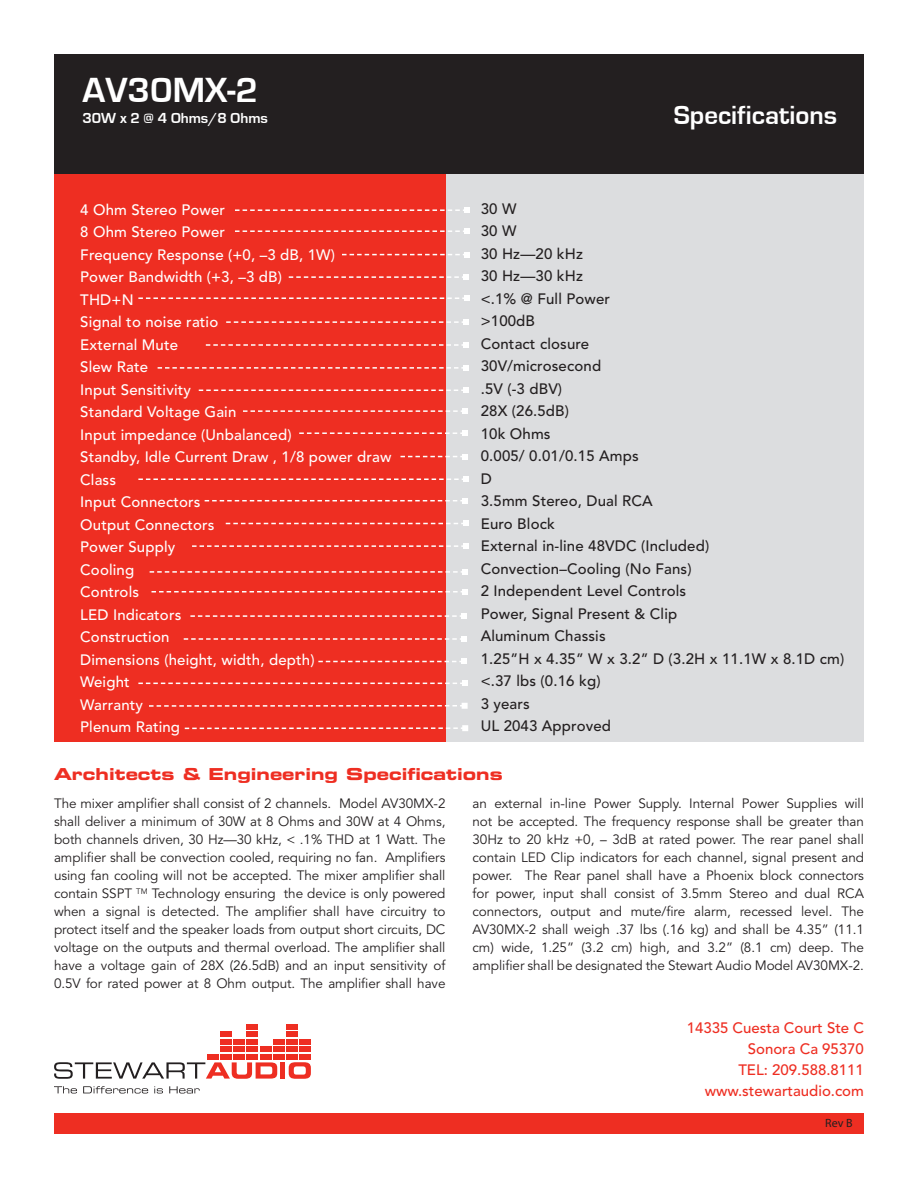
<style>
.page{position:relative;width:918px;height:1188px;background:#fff}
.page>*{position:absolute;margin:0;border:0;box-sizing:border-box;transform-origin:0 0}
.t1{font:700 36px "Eurostile";color:#fff}
.t2{font:700 27px "Eurostile";color:#fff}
.t3{font:16.5px "Eurostile LT Std Bold Ex 2";color:#ee2e22}
.t4{font:500 15px "Avenir LT Std";letter-spacing:.01em;color:#fff}
.t5{font:500 15px "Avenir LT Std";letter-spacing:.01em;color:#231f20}
.t6{font:500 15px "Avenir LT Std";color:#ee2e22}
.t7{font:700 15px "Eurostile";color:#fff}
.t8{font:13.5px/18px "Avenir LT Std";letter-spacing:-.005em;color:#231f20;text-align:justify}
.t9{font:12px "Myriad Pro";color:#231f20}
</style>
<div class="page">
<div style="left:438px;top:170px;width:426px;height:572px;background:#dcdddf"></div>
<div style="left:54px;top:170px;width:392px;height:572px;background:#ee2e22"></div>
<div style="left:54px;top:54px;width:810px;height:120px;background:#231f20"></div>
<svg style="left:54px;top:1062px;width:223px;height:17px"></svg>
<div style="left:280px;top:1062px;width:5px;height:17px;background:#ee2e22"></div>
<svg style="left:289px;top:1062px;width:22px;height:17px"></svg>
<svg style="left:54px;top:1086px;width:23px;height:7px"></svg>
<svg style="left:83px;top:1086px;width:65px;height:7px"></svg>
<svg style="left:154px;top:1086px;width:9px;height:7px"></svg>
<svg style="left:169px;top:1086px;width:31px;height:7px"></svg>
<div style="left:207px;top:1054px;width:11px;height:6px;background:#ee2e22"></div>
<div style="left:220px;top:1054px;width:12px;height:6px;background:#ee2e22"></div>
<div style="left:233px;top:1054px;width:12px;height:6px;background:#ee2e22"></div>
<div style="left:246px;top:1054px;width:12px;height:6px;background:#ee2e22"></div>
<div style="left:260px;top:1054px;width:11px;height:6px;background:#ee2e22"></div>
<div style="left:273px;top:1054px;width:12px;height:6px;background:#ee2e22"></div>
<div style="left:286px;top:1054px;width:12px;height:6px;background:#ee2e22"></div>
<div style="left:299px;top:1054px;width:12px;height:6px;background:#ee2e22"></div>
<div style="left:220px;top:1046px;width:12px;height:6px;background:#ee2e22"></div>
<div style="left:233px;top:1046px;width:12px;height:6px;background:#ee2e22"></div>
<div style="left:246px;top:1046px;width:12px;height:6px;background:#ee2e22"></div>
<div style="left:260px;top:1046px;width:11px;height:6px;background:#ee2e22"></div>
<div style="left:273px;top:1046px;width:12px;height:6px;background:#ee2e22"></div>
<div style="left:286px;top:1046px;width:12px;height:6px;background:#ee2e22"></div>
<div style="left:299px;top:1046px;width:12px;height:6px;background:#ee2e22"></div>
<div style="left:220px;top:1039px;width:12px;height:6px;background:#ee2e22"></div>
<div style="left:233px;top:1039px;width:12px;height:6px;background:#ee2e22"></div>
<div style="left:246px;top:1039px;width:12px;height:6px;background:#ee2e22"></div>
<div style="left:273px;top:1039px;width:12px;height:6px;background:#ee2e22"></div>
<div style="left:286px;top:1039px;width:12px;height:6px;background:#ee2e22"></div>
<div style="left:299px;top:1039px;width:12px;height:6px;background:#ee2e22"></div>
<div style="left:220px;top:1031px;width:12px;height:6px;background:#ee2e22"></div>
<div style="left:246px;top:1031px;width:12px;height:6px;background:#ee2e22"></div>
<div style="left:286px;top:1031px;width:12px;height:6px;background:#ee2e22"></div>
<div style="left:246px;top:1024px;width:12px;height:6px;background:#ee2e22"></div>
<div style="left:286px;top:1024px;width:12px;height:6px;background:#ee2e22"></div>
<div style="left:54px;top:1113px;width:810px;height:21px;background:#ee2e22"></div>
<svg style="left:235px;top:207px;width:235px;height:6px"></svg>
<svg style="left:235px;top:228px;width:235px;height:6px"></svg>
<svg style="left:342px;top:252px;width:128px;height:6px"></svg>
<svg style="left:289px;top:274px;width:180px;height:6px"></svg>
<svg style="left:138px;top:295px;width:332px;height:6px"></svg>
<svg style="left:226px;top:319px;width:243px;height:6px"></svg>
<svg style="left:206px;top:342px;width:263px;height:6px"></svg>
<svg style="left:158px;top:365px;width:311px;height:6px"></svg>
<svg style="left:199px;top:387px;width:270px;height:6px"></svg>
<svg style="left:243px;top:408px;width:225px;height:6px"></svg>
<svg style="left:299px;top:430px;width:169px;height:6px"></svg>
<svg style="left:400px;top:454px;width:68px;height:6px"></svg>
<svg style="left:138px;top:476px;width:331px;height:6px"></svg>
<svg style="left:205px;top:498px;width:263px;height:6px"></svg>
<svg style="left:226px;top:520px;width:243px;height:6px"></svg>
<svg style="left:192px;top:543px;width:277px;height:6px"></svg>
<svg style="left:150px;top:569px;width:318px;height:6px"></svg>
<svg style="left:152px;top:589px;width:316px;height:6px"></svg>
<svg style="left:190px;top:613px;width:277px;height:6px"></svg>
<svg style="left:184px;top:636px;width:283px;height:6px"></svg>
<svg style="left:318px;top:658px;width:149px;height:6px"></svg>
<svg style="left:138px;top:680px;width:330px;height:6px"></svg>
<svg style="left:149px;top:703px;width:319px;height:6px"></svg>
<svg style="left:185px;top:725px;width:283px;height:6px"></svg>
<p class="t1" style="left:82px;top:71px;width:177px">AV30MX-2</p>
<p class="t7" style="left:82px;top:110px;width:187px">30W x 2 @ 4 Ohms/8 Ohms</p>
<p class="t4" style="left:80px;top:201px;width:146px">4 Ohm Stereo Power</p>
<p class="t4" style="left:80px;top:223px;width:146px">8 Ohm Stereo Power</p>
<p class="t4" style="left:80px;top:246px;width:256px">Frequency Response (+0, –3 dB, 1W)</p>
<p class="t4" style="left:80px;top:268px;width:203px">Power Bandwidth (+3, –3 dB)</p>
<p class="t4" style="left:80px;top:291px;width:55px">THD+N</p>
<p class="t4" style="left:80px;top:313px;width:140px">Signal to noise ratio</p>
<p class="t4" style="left:80px;top:336px;width:99px">External Mute</p>
<p class="t4" style="left:80px;top:358px;width:69px">Slew Rate</p>
<p class="t4" style="left:80px;top:381px;width:112px">Input Sensitivity</p>
<p class="t4" style="left:80px;top:403px;width:158px">Standard Voltage Gain</p>
<p class="t4" style="left:80px;top:426px;width:213px">Input impedance (Unbalanced)</p>
<p class="t4" style="left:80px;top:448px;width:313px">Standby, Idle Current Draw , 1/8 power draw</p>
<p class="t4" style="left:80px;top:471px;width:37px">Class</p>
<p class="t4" style="left:80px;top:493px;width:122px">Input Connectors</p>
<p class="t4" style="left:80px;top:516px;width:136px">Output Connectors</p>
<p class="t4" style="left:80px;top:538px;width:97px">Power Supply</p>
<p class="t4" style="left:80px;top:561px;width:55px">Cooling</p>
<p class="t4" style="left:80px;top:583px;width:60px">Controls</p>
<p class="t4" style="left:80px;top:606px;width:103px">LED Indicators</p>
<p class="t4" style="left:80px;top:628px;width:91px">Construction</p>
<p class="t4" style="left:80px;top:651px;width:236px">Dimensions (height, width, depth)</p>
<p class="t4" style="left:80px;top:673px;width:51px">Weight</p>
<p class="t4" style="left:80px;top:696px;width:64px">Warranty</p>
<p class="t4" style="left:80px;top:718px;width:101px">Plenum Rating</p>
<p class="t2" style="left:674px;top:101px;width:165px">Specifications</p>
<p class="t5" style="left:481px;top:200px;width:37px">30 W</p>
<p class="t5" style="left:481px;top:222px;width:37px">30 W</p>
<p class="t5" style="left:481px;top:245px;width:104px">30 Hz—20 kHz</p>
<p class="t5" style="left:481px;top:267px;width:104px">30 Hz—30 kHz</p>
<p class="t5" style="left:481px;top:290px;width:131px">&lt;.1% @ Full Power</p>
<p class="t5" style="left:481px;top:312px;width:56px">&gt;100dB</p>
<p class="t5" style="left:481px;top:335px;width:110px">Contact closure</p>
<p class="t5" style="left:481px;top:357px;width:122px">30V/microsecond</p>
<p class="t5" style="left:481px;top:380px;width:83px">.5V (-3 dBV)</p>
<p class="t5" style="left:481px;top:402px;width:90px">28X (26.5dB)</p>
<p class="t5" style="left:481px;top:425px;width:71px">10k Ohms</p>
<p class="t5" style="left:481px;top:447px;width:160px">0.005/ 0.01/0.15 Amps</p>
<p class="t5" style="left:481px;top:470px;width:13px">D</p>
<p class="t5" style="left:481px;top:492px;width:174px">3.5mm Stereo, Dual RCA</p>
<p class="t5" style="left:481px;top:515px;width:76px">Euro Block</p>
<p class="t5" style="left:481px;top:537px;width:230px">External in-line 48VDC (Included)</p>
<p class="t5" style="left:481px;top:560px;width:212px">Convection–Cooling (No Fans)</p>
<p class="t5" style="left:481px;top:582px;width:207px">2 Independent Level Controls</p>
<p class="t5" style="left:481px;top:605px;width:198px">Power, Signal Present &amp; Clip</p>
<p class="t5" style="left:481px;top:627px;width:127px">Aluminum Chassis</p>
<p class="t5" style="left:481px;top:650px;width:365px">1.25”H x 4.35” W x 3.2” D (3.2H x 11.1W x 8.1D cm)</p>
<p class="t5" style="left:481px;top:672px;width:121px">&lt;.37 lbs (0.16 kg)</p>
<p class="t5" style="left:481px;top:695px;width:51px">3 years</p>
<p class="t5" style="left:481px;top:717px;width:132px">UL 2043 Approved</p>
<p class="t3" style="left:54px;top:763px;width:450px">Architects &amp; Engineering Specifications</p>
<p class="t8" style="left:54px;top:795px;width:393px">The mixer amplifier shall consist of 2 channels. Model AV30MX-2 shall deliver a minimum of 30W at 8 Ohms and 30W at 4 Ohms, both channels driven, 30 Hz—30 kHz, &lt; .1% THD at 1 Watt. The amplifier shall be convection cooled, requiring no fan. Amplifiers using fan cooling will not be accepted. The mixer amplifier shall contain SSPT <sup>TM</sup> Technology ensuring the device is only powered when a signal is detected. The amplifier shall have circuitry to protect itself and the speaker loads from output short circuits, DC voltage on the outputs and thermal overload. The amplifier shall have a voltage gain of 28X (26.5dB) and an input sensitivity of 0.5V for rated power at 8 Ohm output. The amplifier shall have</p>
<p class="t8" style="left:472px;top:795px;width:393px">an external in-line Power Supply. Internal Power Supplies will not be accepted. The frequency response shall be greater than 30Hz to 20 kHz +0, – 3dB at rated power. The rear panel shall contain LED Clip indicators for each channel, signal present and power. The Rear panel shall have a Phoenix block connectors for power, input shall consist of 3.5mm Stereo and dual RCA connectors, output and mute/fire alarm, recessed level. The AV30MX-2 shall weigh .37 lbs (.16 kg) and shall be 4.35” (11.1 cm) wide, 1.25” (3.2 cm) high, and 3.2” (8.1 cm) deep. The amplifier shall be designated the Stewart Audio Model AV30MX-2.</p>
<p class="t6" style="left:687px;top:1019px;width:179px">14335 Cuesta Court Ste C</p>
<p class="t6" style="left:748px;top:1040px;width:118px">Sonora Ca 95370</p>
<p class="t6" style="left:738px;top:1061px;width:127px">TEL: 209.588.8111</p>
<p class="t6" style="left:705px;top:1082px;width:161px">www.stewartaudio.com</p>
<p class="t9" style="left:825px;top:1116px;width:29px">Rev B</p>
</div>
